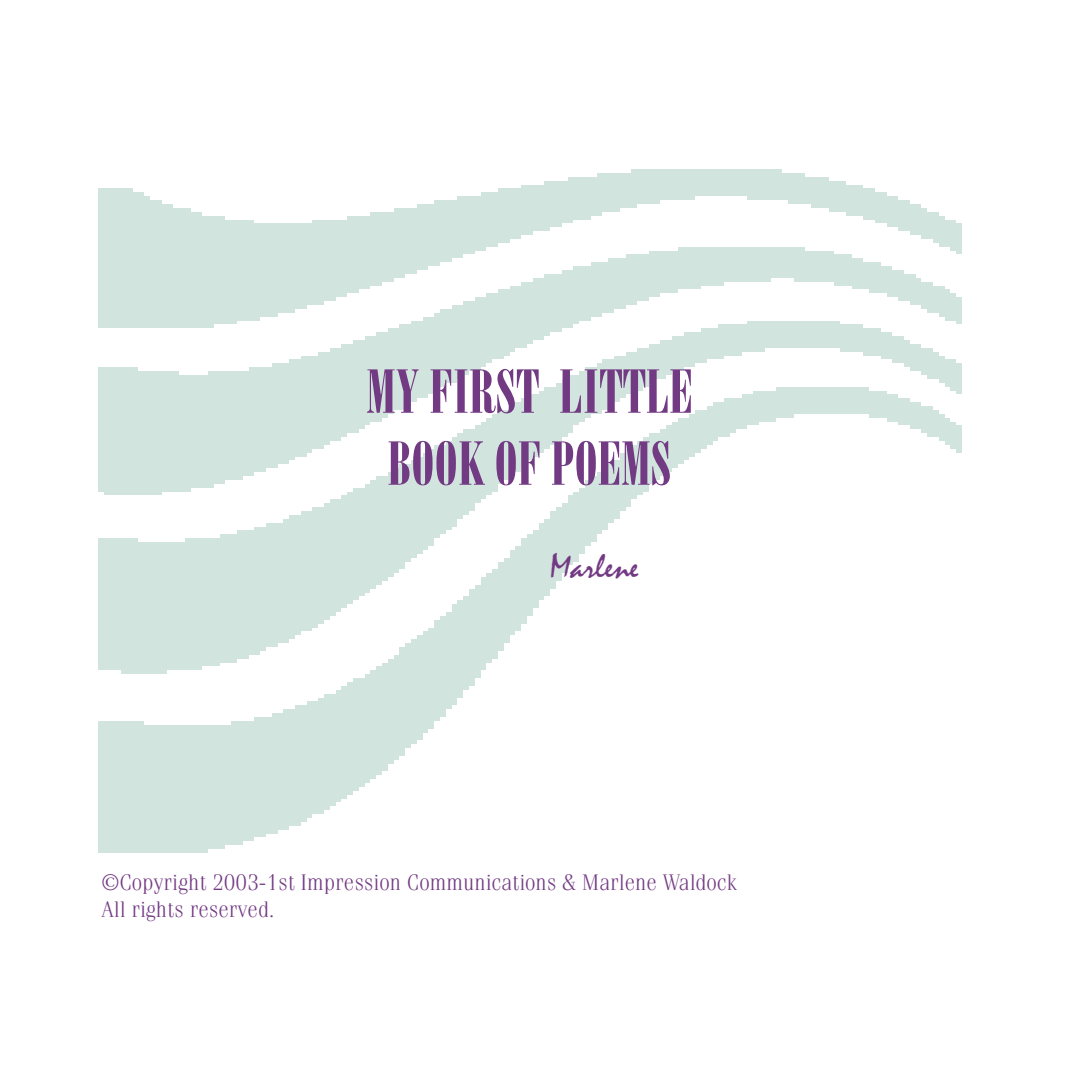
<style>
.page{position:relative;width:1080px;height:1080px;background:#fff}
.page>*{position:absolute;margin:0;border:0;box-sizing:border-box;transform-origin:0 0}
.t1{font:60px/72px "Bodoni Poster Compressed";color:#733a84;text-align:center}
.t2{font:35px "Mistral";color:#733a84}
.t3{font:300 22.5px/27px "Fenice";color:#733a84}
</style>
<div class="page">
<h1 class="t1" style="left:366px;top:355px;width:328px">MY FIRST LITTLE<br>BOOK OF POEMS</h1>
<h2 class="t2" style="left:550px;top:547px;width:90px">Marlene</h2>
<p class="t3" style="left:101px;top:868px;width:637px">©Copyright 2003-1st Impression Communications &amp; Marlene Waldock<br>All rights reserved.</p>
</div>
